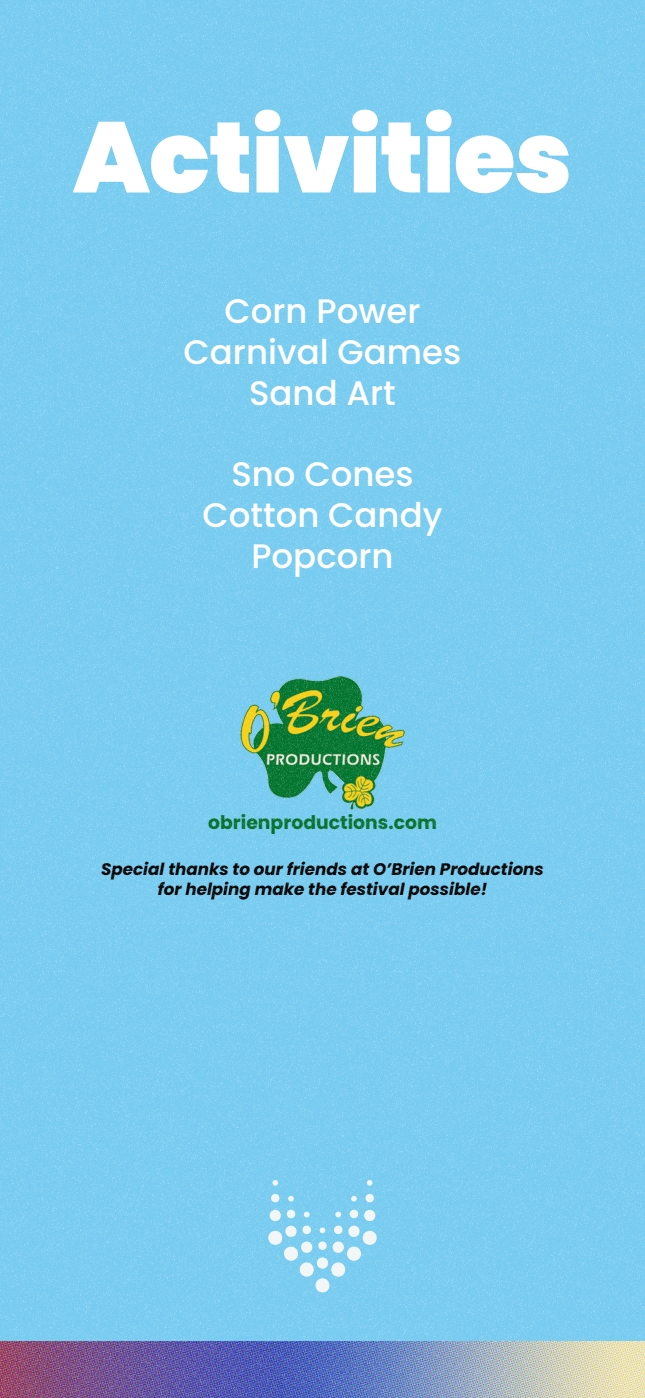
<style>
.page{position:relative;width:645px;height:1398px;background:#fff}
.page>*{position:absolute;margin:0;border:0;box-sizing:border-box;transform-origin:0 0}
.t1{font:900 100px "Poppins";letter-spacing:-.01em;color:#fff}
.t2{font:500 34px "Poppins";color:#fff}
.t3{font:700 18.8px "Poppins";color:#026f29}
.t4{font:italic 700 16.7px "Poppins";color:#000}
</style>
<div class="page">
<img style="left:0;top:0;width:645px;height:1398px">
<svg style="left:367px;top:1180px;width:6px;height:6px"></svg>
<svg style="left:268px;top:1193px;width:109px;height:100px"></svg>
<svg style="left:272px;top:1180px;width:6px;height:6px"></svg>
<p class="t1" style="left:73px;top:99px;width:501px">Activities</p>
<p class="t2" style="left:225px;top:292px;width:197px">Corn Power</p>
<p class="t2" style="left:184px;top:332px;width:279px">Carnival Games</p>
<p class="t2" style="left:249px;top:373px;width:148px">Sand Art</p>
<p class="t2" style="left:231px;top:455px;width:184px">Sno Cones</p>
<p class="t2" style="left:202px;top:496px;width:242px">Cotton Candy</p>
<p class="t2" style="left:251px;top:536px;width:144px">Popcorn</p>
<p class="t3" style="left:208px;top:811px;width:230px">obrienproductions.com</p>
<p class="t4" style="left:101px;top:859px;width:444px">Special thanks to our friends at O’Brien Productions</p>
<p class="t4" style="left:158px;top:880px;width:331px">for helping make the festival possible!</p>
</div>
